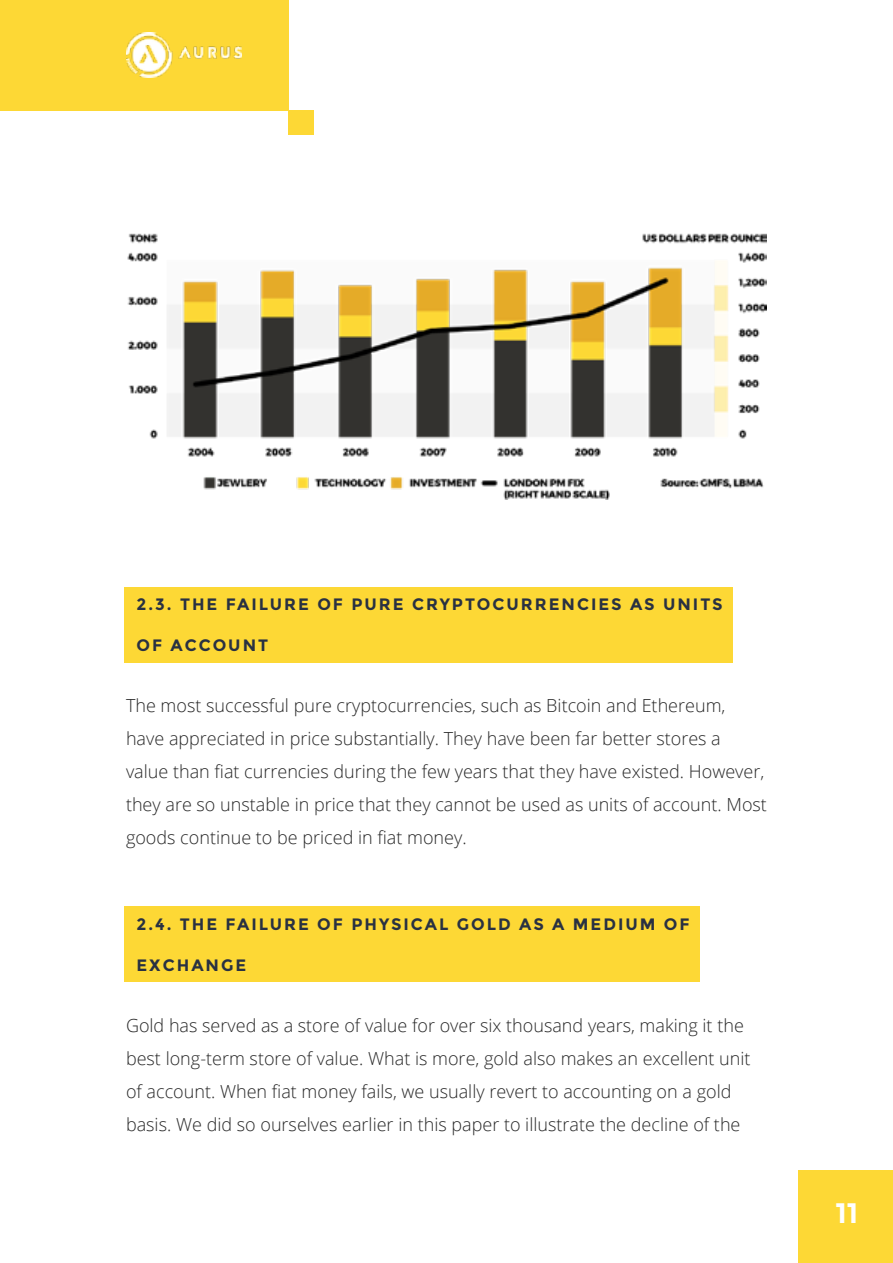
<style>
.page{position:relative;width:893px;height:1263px;background:#fff}
.page>*{position:absolute;margin:0;border:0;box-sizing:border-box;transform-origin:0 0}
.t1{font:700 28.2px "Montserrat";color:#fff}
.t2{font:300 18px/33px "Open Sans";color:#282828}
.t3{font:700 16.5px "Montserrat";letter-spacing:.12em;color:#293142}
</style>
<div class="page">
<div style="left:798px;top:1170px;width:95px;height:93px;background:#fdd835"></div>
<div style="left:0;top:0;width:288px;height:110px;background:#fdd835"></div>
<div style="left:288px;top:110px;width:25px;height:25px;background:#fdd835"></div>
<img style="left:126px;top:32px;width:115px;height:46px">
<div style="left:124px;top:587px;width:609px;height:76px;background:#fdd835"></div>
<div style="left:124px;top:906px;width:576px;height:76px;background:#fdd835"></div>
<img style="left:127px;top:233px;width:640px;height:266px">
<p class="t3" style="left:136px;top:595px;width:588px">2.3. THE FAILURE OF PURE CRYPTOCURRENCIES AS UNITS</p>
<p class="t3" style="left:136px;top:635px;width:133px">OF ACCOUNT</p>
<p class="t2" style="left:126px;top:689px;width:642px">The most successful pure cryptocurrencies, such as Bitcoin and Ethereum, have appreciated in price substantially. They have been far better stores a value than fiat currencies during the few years that they have existed. However, they are so unstable in price that they cannot be used as units of account. Most goods continue to be priced in fiat money.</p>
<p class="t3" style="left:136px;top:914px;width:554px">2.4. THE FAILURE OF PHYSICAL GOLD AS A MEDIUM OF</p>
<p class="t3" style="left:136px;top:955px;width:111px">EXCHANGE</p>
<p class="t2" style="left:126px;top:1008px;width:626px">Gold has served as a store of value for over six thousand years, making it the best long-term store of value. What is more, gold also makes an excellent unit of account. When fiat money fails, we usually revert to accounting on a gold basis. We did so ourselves earlier in this paper to illustrate the decline of the</p>
<h1 class="t1" style="left:835px;top:1196px;width:24px">11</h1>
</div>
